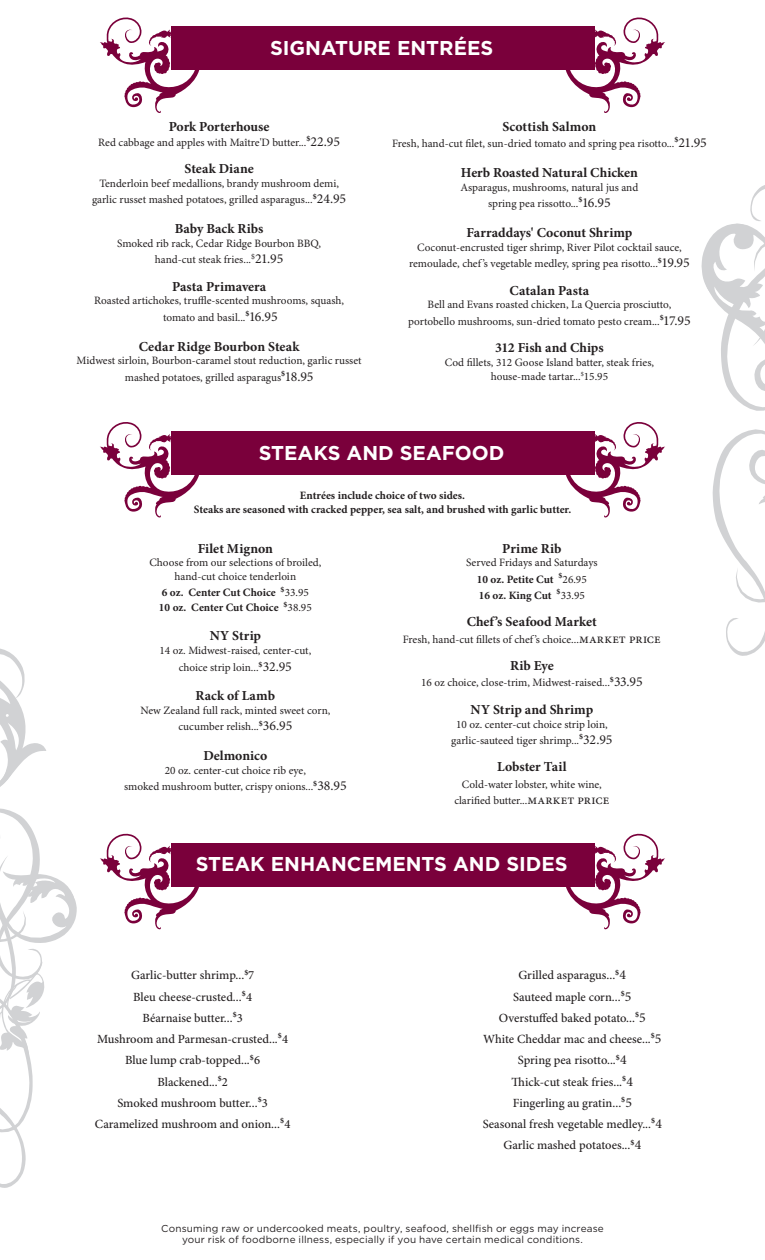
<style>
.page{position:relative;width:765px;height:1260px;background:#fff}
.page>*{position:absolute;margin:0;border:0;box-sizing:border-box;transform-origin:0 0}
.t1{font:700 20px "Gotham";color:#fff}
.t2{font:700 13.75px "Minion Pro";color:#231f20}
.t3{font:500 12.5px/21.2px "Minion Pro";letter-spacing:-.005em;color:#231f20;text-align:center}
.t4{font:11.25px/16.2px "Minion Pro";letter-spacing:-.005em;color:#231f20;text-align:center}
.t5{font:700 11.25px/15px "Minion Pro";color:#231f20}
.t6{font:10px/11.2px "Gotham";letter-spacing:.015em;color:#231f20;text-align:center}
.s1{font-size:13.75px}
.s2{font-weight:400}
.s3{font-weight:700}
.s4{font-weight:400;font-size:13.75px}
</style>
<div class="page">
<svg style="left:0;top:648px;width:77px;height:540px"></svg>
<svg style="left:701px;top:185px;width:64px;height:471px"></svg>
<div style="left:171px;top:431px;width:423px;height:44px;background:#7a003b"></div>
<svg style="left:100px;top:422px;width:99px;height:96px"></svg>
<svg style="left:566px;top:422px;width:99px;height:96px"></svg>
<div style="left:171px;top:843px;width:423px;height:44px;background:#7a003b"></div>
<svg style="left:100px;top:833px;width:99px;height:97px"></svg>
<svg style="left:566px;top:833px;width:99px;height:97px"></svg>
<div style="left:171px;top:27px;width:423px;height:43px;background:#7a003b"></div>
<svg style="left:100px;top:17px;width:101px;height:96px"></svg>
<svg style="left:564px;top:17px;width:101px;height:96px"></svg>
<h1 class="t1" style="left:270px;top:36px;width:15px">SIGNA</h1>
<h1 class="t1" style="left:335px;top:36px;width:28px">TURE</h1>
<h1 class="t1" style="left:397px;top:36px;width:98px">ENTRÉES</h1>
<p class="t2" style="left:169px;top:118px;width:102px">Pork Porterhouse</p>
<p class="t4" style="left:98px;top:134px;width:243px">Red cabbage and apples with Maître'D butter...<sup>$</sup><span class="s1">22.95</span></p>
<p class="t2" style="left:185px;top:161px;width:71px">Steak Diane</p>
<p class="t4" style="left:92px;top:176px;width:256px">Tenderloin beef medallions, brandy mushroom demi, garlic russet mashed potatoes, grilled asparagus...<sup>$</sup><span class="s1">24.95</span></p>
<p class="t2" style="left:175px;top:221px;width:90px">Baby Back Ribs</p>
<p class="t4" style="left:117px;top:236px;width:206px">Smoked rib rack, Cedar Ridge Bourbon BBQ, hand-cut steak fries...<sup>$</sup><span class="s1">21.95</span></p>
<p class="t2" style="left:172px;top:278px;width:96px">Pasta Primavera</p>
<p class="t4" style="left:94px;top:293px;width:252px">Roasted artichokes, truffle-scented mushrooms, squash, tomato and basil...<sup>$</sup><span class="s1">16.95</span></p>
<p class="t2" style="left:139px;top:338px;width:162px">Cedar Ridge Bourbon Steak</p>
<p class="t4" style="left:77px;top:353px;width:287px">Midwest sirloin, Bourbon-caramel stout reduction, garlic russet mashed potatoes, grilled asparagus<sup>$</sup><span class="s1">18.95</span></p>
<p class="t2" style="left:503px;top:118px;width:95px">Scottish Salmon</p>
<p class="t4" style="left:392px;top:136px;width:316px">Fresh, hand-cut filet, sun-dried tomato and spring pea risotto...<sup>$</sup><span class="s1">21.95</span></p>
<p class="t2" style="left:461px;top:164px;width:179px">Herb Roasted Natural Chicken</p>
<p class="t4" style="left:461px;top:179px;width:179px">Asparagus, mushrooms, natural jus and spring pea rissotto...<sup>$</sup><span class="s1">16.95</span></p>
<p class="t2" style="left:466px;top:225px;width:168px">Farraddays' Coconut Shrimp</p>
<p class="t4" style="left:409px;top:240px;width:282px">Coconut-encrusted tiger shrimp, River Pilot cocktail sauce, remoulade, chef ’s vegetable medley, spring pea risotto...<sup>$</sup><span class="s1">19.95</span></p>
<p class="t2" style="left:510px;top:282px;width:81px">Catalan Pasta</p>
<p class="t4" style="left:408px;top:297px;width:284px">Bell and Evans roasted chicken, La Quercia prosciutto, portobello mushrooms, sun-dried tomato pesto cream...<sup>$</sup><span class="s1">17.95</span></p>
<p class="t2" style="left:495px;top:340px;width:110px">312 Fish and Chips</p>
<p class="t4" style="left:445px;top:356px;width:211px;line-height:13.8px">Cod fillets, 312 Goose Island batter, steak fries, house-made tartar...<sup>$</sup>15.95</p>
<h1 class="t1" style="left:259px;top:441px;width:105px">STEAKS AND</h1>
<h1 class="t1" style="left:400px;top:441px;width:15px">SEA</h1>
<h1 class="t1" style="left:442px;top:441px;width:30px">FOOD</h1>
<p class="t5" style="left:194px;top:489px;width:379px;line-height:13.8px;text-align:center">Entrées include choice of two sides.<br>Steaks are seasoned with cracked pepper, sea salt, and brushed with garlic butter.</p>
<p class="t2" style="left:198px;top:540px;width:77px">Filet Mignon</p>
<p class="t4" style="left:149px;top:556px;width:173px;line-height:13.8px">Choose from our selections of broiled, hand-cut choice tenderloin</p>
<p class="t5" style="left:159px;top:586px;width:154px">6 oz. Center Cut Choice <sup>$</sup><span class="s2">33.95<br></span>10 oz. Center Cut Choice <sup>$</sup><span class="s2">38.95</span></p>
<p class="t2" style="left:210px;top:627px;width:53px">NY Strip</p>
<p class="t4" style="left:159px;top:642px;width:153px;line-height:17.5px">14 oz. Midwest-raised, center-cut, choice strip loin...<sup>$</sup><span class="s1">32.95</span></p>
<p class="t2" style="left:196px;top:688px;width:81px">Rack of Lamb</p>
<p class="t4" style="left:140px;top:703px;width:192px">New Zealand full rack, minted sweet corn, cucumber relish...<sup>$</sup><span class="s1">36.95</span></p>
<p class="t2" style="left:203px;top:748px;width:65px">Delmonico</p>
<p class="t4" style="left:124px;top:763px;width:224px">20 oz. center-cut choice rib eye,<br>smoked mushroom butter, crispy onions...<sup>$</sup><span class="s1">38.95</span></p>
<p class="t2" style="left:502px;top:540px;width:61px">Prime Rib</p>
<p class="t4" style="left:466px;top:555px;width:133px">Served Fridays and Saturdays<br><span class="s3">10 oz. Petite Cut</span> <sup>$</sup>26.95<br><span class="s3">16 oz. King Cut</span> <sup>$</sup>33.95</p>
<p class="t2" style="left:467px;top:614px;width:132px">Chef’s Seafood Market</p>
<p class="t4" style="left:403px;top:631px;width:260px">Fresh, hand-cut fillets of chef ’s choice...<span class="s1">market price</span></p>
<p class="t2" style="left:510px;top:657px;width:45px">Rib Eye</p>
<p class="t4" style="left:421px;top:675px;width:223px">16 oz choice, close-trim, Midwest-raised...<sup>$</sup><span class="s1">33.95</span></p>
<p class="t2" style="left:471px;top:701px;width:124px">NY Strip and Shrimp</p>
<p class="t4" style="left:451px;top:716px;width:163px">10 oz. center-cut choice strip loin, garlic-sauteed tiger shrimp...<sup>$</sup><span class="s1">32.95</span></p>
<p class="t2" style="left:497px;top:759px;width:71px">Lobster Tail</p>
<p class="t4" style="left:454px;top:776px;width:156px">Cold-water lobster, white wine, clarified butter...<span class="s1">market price</span></p>
<h1 class="t1" style="left:196px;top:853px;width:91px">STEAK ENHANCE</h1>
<h1 class="t1" style="left:375px;top:853px;width:145px">MENTS AND SIDES</h1>
<p class="t3" style="left:95px;top:965px;width:197px">Garlic-butter shrimp...<sup>$</sup>7<br>Bleu cheese-crusted...<sup>$</sup>4<br>Béarnaise butter...<sup>$</sup>3<br>Mushroom and Parmesan-crusted...<sup>$</sup>4<br>Blue lump crab-topped...<sup>$</sup>6<br>Blackened...<sup>$</sup>2<br>Smoked mushroom butter...<sup>$</sup>3<br>Caramelized mushroom and onion...<sup>$</sup>4</p>
<p class="t3" style="left:483px;top:965px;width:181px">Grilled asparagus...<sup>$</sup><span class="s4">4<br></span>Sauteed maple corn...<sup>$</sup><span class="s4">5<br></span>Overstuffed baked potato...<sup>$</sup><span class="s4">5<br></span>White Cheddar mac and cheese...<sup>$</sup><span class="s4">5<br></span>Spring pea risotto...<sup>$</sup><span class="s4">4<br></span>Thick-cut steak fries...<sup>$</sup><span class="s4">4<br></span>Fingerling au gratin...<sup>$</sup><span class="s4">5<br></span>Seasonal fresh vegetable medley...<sup>$</sup><span class="s4">4<br></span>Garlic mashed potatoes...<sup>$</sup><span class="s4">4</span></p>
<p class="t6" style="left:161px;top:1223px;width:444px">Consuming raw or undercooked meats, poultry, seafood, shellfish or eggs may increase your risk of foodborne illness, especially if you have certain medical conditions.</p>
</div>
